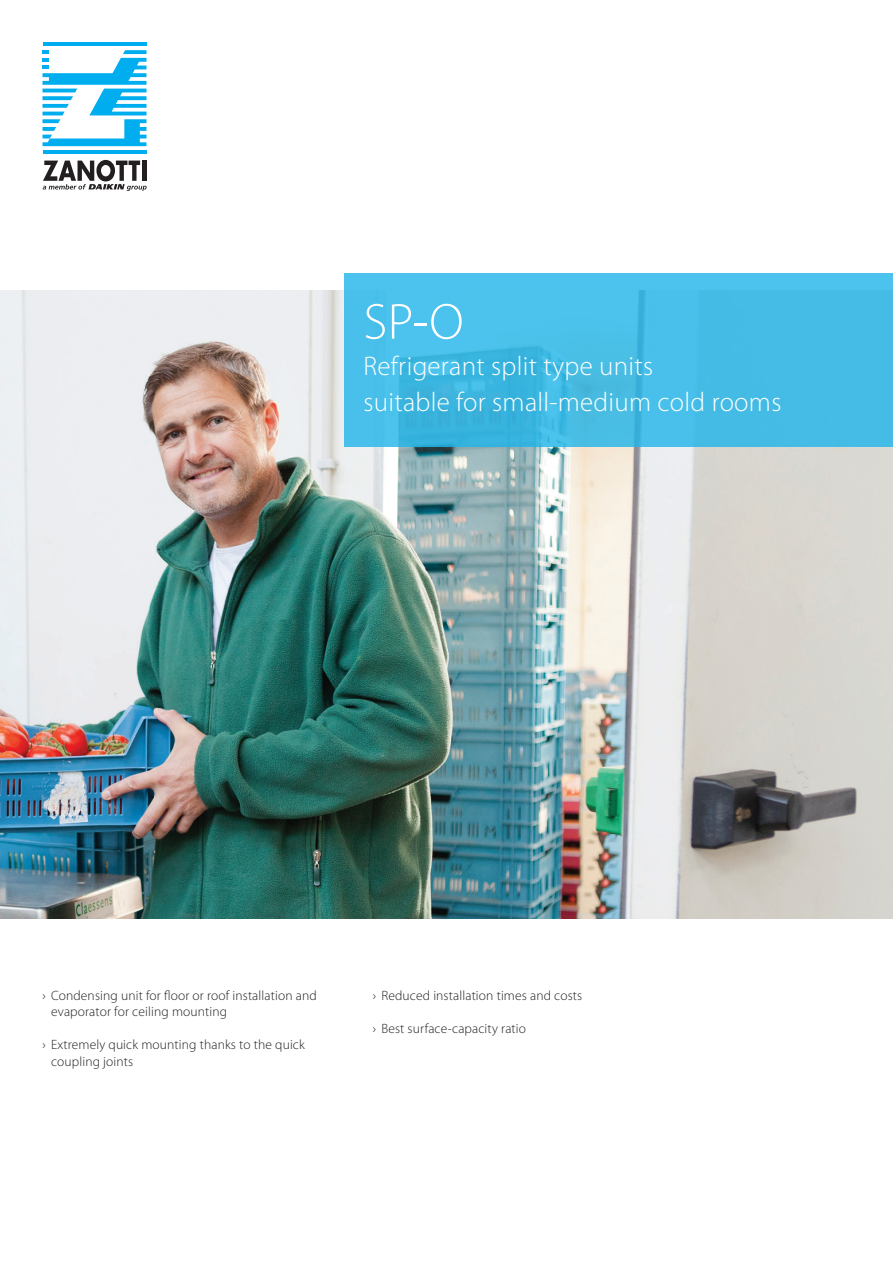
<style>
.page{position:relative;width:893px;height:1263px;background:#fff}
.page>*{position:absolute;margin:0;border:0;box-sizing:border-box;transform-origin:0 0}
.cover_title_MS1__range_28-70pt{font:300 51px "Myriad Pro";color:#fff}
.cover_title_MS1__range_28-70pt-2{font:300 27px/36px "Myriad Pro";letter-spacing:.01em;color:#fff}
.t1{font:300 13.5px/16.5px "Myriad Pro";letter-spacing:.01em;color:#231f20}
</style>
<div class="page">
<img style="left:0;top:290px;width:893px;height:628px">
<svg style="left:344px;top:274px;width:549px;height:173px;background:#44bde6"></svg>
<svg style="left:43px;top:160px;width:104px;height:31px"></svg>
<div style="left:142px;top:161px;width:5px;height:20px;background:#231f20"></div>
<hr style="left:43px;top:43px;width:103px;height:3px;background:#00aeef">
<hr style="left:43px;top:150px;width:103px;height:4px;background:#00aeef">
<svg style="left:43px;top:50px;width:103px;height:96px"></svg>
<p class="cover_title_MS1__range_28-70pt" style="left:364px;top:294px;width:101px">SP-O</p>
<p class="cover_title_MS1__range_28-70pt-2" style="left:364px;top:348px;width:419px">Refrigerant split type units<br>suitable for small-medium cold rooms</p>
<p class="t1" style="left:51px;top:987px;width:267px;text-indent:-9px">› Condensing unit for floor or roof installation and evaporator for ceiling mounting</p>
<p class="t1" style="left:51px;top:1036px;width:255px;text-indent:-9px">› Extremely quick mounting thanks to the quick coupling joints</p>
<p class="t1" style="left:373px;top:987px;width:211px">› Reduced installation times and costs</p>
<p class="t1" style="left:373px;top:1020px;width:155px">› Best surface-capacity ratio</p>
</div>
